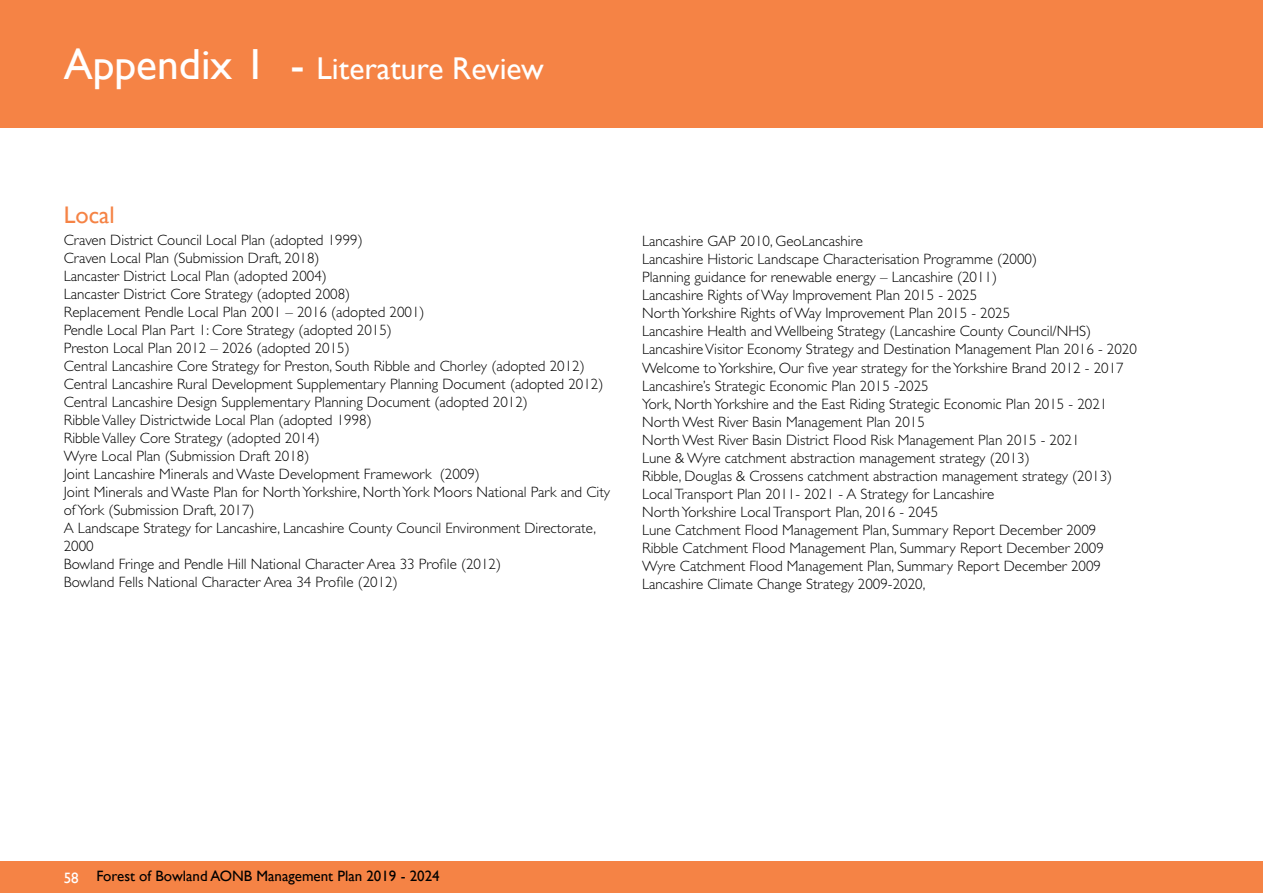
<style>
.page{position:relative;width:1263px;height:893px;background:#fff}
.page>*{position:absolute;margin:0;border:0;box-sizing:border-box;transform-origin:0 0}
.t1{font:31.5px "Gill Sans";color:#fff}
.t2{font:24px "Gill Sans";color:#f58345}
.t3{font:300 15px/18px "Gill Sans";color:#000}
.t4{font:15px "Gill Sans";color:#000}
.s1{font-size:43.5px}
.s2{color:#fff}
</style>
<div class="page">
<div style="left:0;top:861px;width:1263px;height:32px;background:#f58345"></div>
<div style="left:0;top:0;width:1263px;height:128px;background:#f58345"></div>
<h1 class="t1" style="left:64px;top:50px;width:482px"><span class="s1">Appendix 1 -</span> Literature Review</h1>
<h2 class="t2" style="left:64px;top:201px;width:53px">Local</h2>
<p class="t3" style="left:64px;top:231px;width:548px">Craven District Council Local Plan (adopted 1999)<br>Craven Local Plan (Submission Draft, 2018)<br>Lancaster District Local Plan (adopted 2004)<br>Lancaster District Core Strategy (adopted 2008)<br>Replacement Pendle Local Plan 2001 – 2016 (adopted 2001)<br>Pendle Local Plan Part 1: Core Strategy (adopted 2015)<br>Preston Local Plan 2012 – 2026 (adopted 2015)<br>Central Lancashire Core Strategy for Preston, South Ribble and Chorley (adopted 2012)<br>Central Lancashire Rural Development Supplementary Planning Document (adopted 2012)<br>Central Lancashire Design Supplementary Planning Document (adopted 2012)<br>Ribble Valley Districtwide Local Plan (adopted 1998)<br>Ribble Valley Core Strategy (adopted 2014)<br>Wyre Local Plan (Submission Draft 2018)<br>Joint Lancashire Minerals and Waste Development Framework (2009)<br>Joint Minerals and Waste Plan for North Yorkshire, North York Moors National Park and City of York (Submission Draft, 2017)<br>A Landscape Strategy for Lancashire, Lancashire County Council Environment Directorate, 2000<br>Bowland Fringe and Pendle Hill National Character Area 33 Profile (2012)<br>Bowland Fells National Character Area 34 Profile (2012)</p>
<p class="t3" style="left:642px;top:232px;width:496px">Lancashire GAP 2010, GeoLancashire<br>Lancashire Historic Landscape Characterisation Programme (2000)<br>Planning guidance for renewable energy – Lancashire (2011)<br>Lancashire Rights of Way Improvement Plan 2015 - 2025<br>North Yorkshire Rights of Way Improvement Plan 2015 - 2025<br>Lancashire Health and Wellbeing Strategy (Lancashire County Council/NHS)<br>Lancashire Visitor Economy Strategy and Destination Management Plan 2016 - 2020<br>Welcome to Yorkshire, Our five year strategy for the Yorkshire Brand 2012 - 2017<br>Lancashire’s Strategic Economic Plan 2015 -2025<br>York, North Yorkshire and the East Riding Strategic Economic Plan 2015 - 2021<br>North West River Basin Management Plan 2015<br>North West River Basin District Flood Risk Management Plan 2015 - 2021<br>Lune &amp; Wyre catchment abstraction management strategy (2013)<br>Ribble, Douglas &amp; Crossens catchment abstraction management strategy (2013)<br>Local Transport Plan 2011- 2021 - A Strategy for Lancashire<br>North Yorkshire Local Transport Plan, 2016 - 2045<br>Lune Catchment Flood Management Plan, Summary Report December 2009<br>Ribble Catchment Flood Management Plan, Summary Report December 2009<br>Wyre Catchment Flood Management Plan, Summary Report December 2009<br>Lancashire Climate Change Strategy 2009-2020,</p>
<p class="t4" style="left:64px;top:867px;width:377px"><span class="s2">58</span> Forest of Bowland AONB Management Plan 2019 - 2024</p>
</div>
